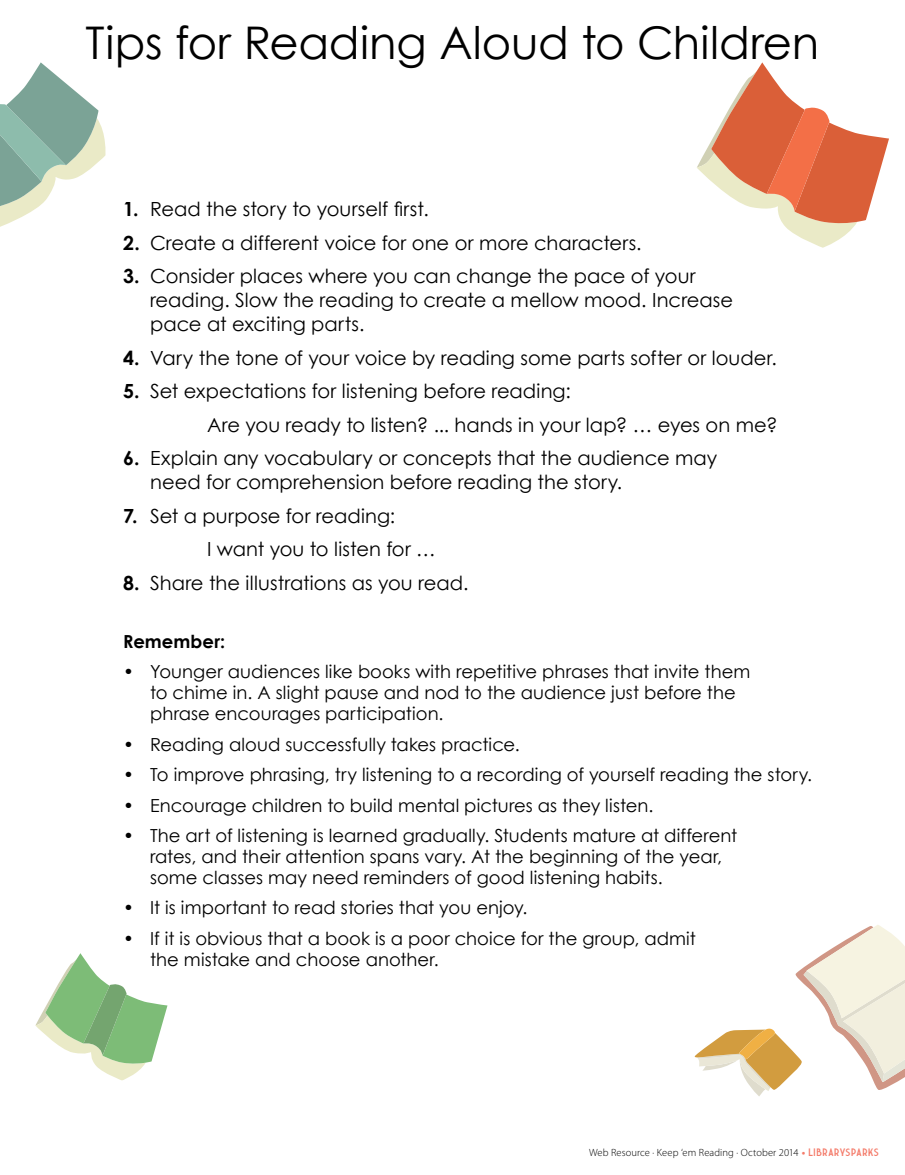
<style>
.page{position:relative;width:905px;height:1175px;background:#fff}
.page>*{position:absolute;margin:0;border:0;box-sizing:border-box;transform-origin:0 0}
.t1{font:45px "Century Gothic";letter-spacing:-.005em;color:#000}
.t2{font:19.5px/24px "Century Gothic";color:#000}
.t3{font:18px/21px "Century Gothic";letter-spacing:.005em;color:#000}
.t4{font:700 18px "Century Gothic";color:#000}
.t5{font:300 10.5px "Myriad Pro";letter-spacing:.01em;color:#000}
.s1{font-weight:700}
.s2{font-weight:700;color:#f47b6a}
.s3{font-family:"Market Deco";font-weight:400;color:#f47b6a}
</style>
<div class="page">
<svg style="left:0;top:62px;width:106px;height:165px"></svg>
<svg style="left:697px;top:62px;width:192px;height:186px"></svg>
<svg style="left:35px;top:953px;width:132px;height:127px"></svg>
<svg style="left:694px;top:925px;width:210px;height:171px"></svg>
<h1 class="t1" style="left:85px;top:16px;width:735px">Tips for Reading Aloud to Children</h1>
<p class="t2" style="left:123px;top:197px;width:307px"><span class="s1">1.</span> Read the story to yourself first.</p>
<p class="t2" style="left:123px;top:231px;width:520px"><span class="s1">2.</span> Create a different voice for one or more characters.</p>
<p class="t2" style="left:150px;top:264px;width:584px;text-indent:-27px"><span class="s1">3.</span> Consider places where you can change the pace of your reading. Slow the reading to create a mellow mood. Increase pace at exciting parts.</p>
<p class="t2" style="left:123px;top:345px;width:655px"><span class="s1">4.</span> Vary the tone of your voice by reading some parts softer or louder.</p>
<p class="t2" style="left:207px;top:374px;width:572px;line-height:33.5px;text-indent:-84px"><span class="s1">5.</span> Set expectations for listening before reading:<br>Are you ready to listen? ... hands in your lap? … eyes on me?</p>
<p class="t2" style="left:150px;top:446px;width:568px;text-indent:-27px"><span class="s1">6.</span> Explain any vocabulary or concepts that the audience may need for comprehension before reading the story.</p>
<p class="t2" style="left:207px;top:498px;width:230px;line-height:33.5px;text-indent:-84px"><span class="s1">7.</span> Set a purpose for reading:<br>I want you to listen for …</p>
<p class="t2" style="left:123px;top:570px;width:347px"><span class="s1">8.</span> Share the illustrations as you read.</p>
<p class="t4" style="left:123px;top:629px;width:104px">Remember:</p>
<p class="t3" style="left:150px;top:661px;width:601px;text-indent:-27px">• Younger audiences like books with repetitive phrases that invite them to chime in. A slight pause and nod to the audience just before the phrase encourages participation.</p>
<p class="t3" style="left:123px;top:733px;width:398px">• Reading aloud successfully takes practice.</p>
<p class="t3" style="left:123px;top:763px;width:690px">• To improve phrasing, try listening to a recording of yourself reading the story.</p>
<p class="t3" style="left:123px;top:794px;width:532px">• Encourage children to build mental pictures as they listen.</p>
<p class="t3" style="left:150px;top:824px;width:588px;text-indent:-27px">• The art of listening is learned gradually. Students mature at different rates, and their attention spans vary. At the beginning of the year, some classes may need reminders of good listening habits.</p>
<p class="t3" style="left:123px;top:897px;width:406px">• It is important to read stories that you enjoy.</p>
<p class="t3" style="left:150px;top:927px;width:547px;text-indent:-27px">• If it is obvious that a book is a poor choice for the group, admit the mistake and choose another.</p>
<p class="t5" style="left:589px;top:1145px;width:291px">Web Resource · Keep ‘em Reading · October 2014 <span class="s2">•</span> <span class="s3">LIBRARYSPARKS</span></p>
</div>
